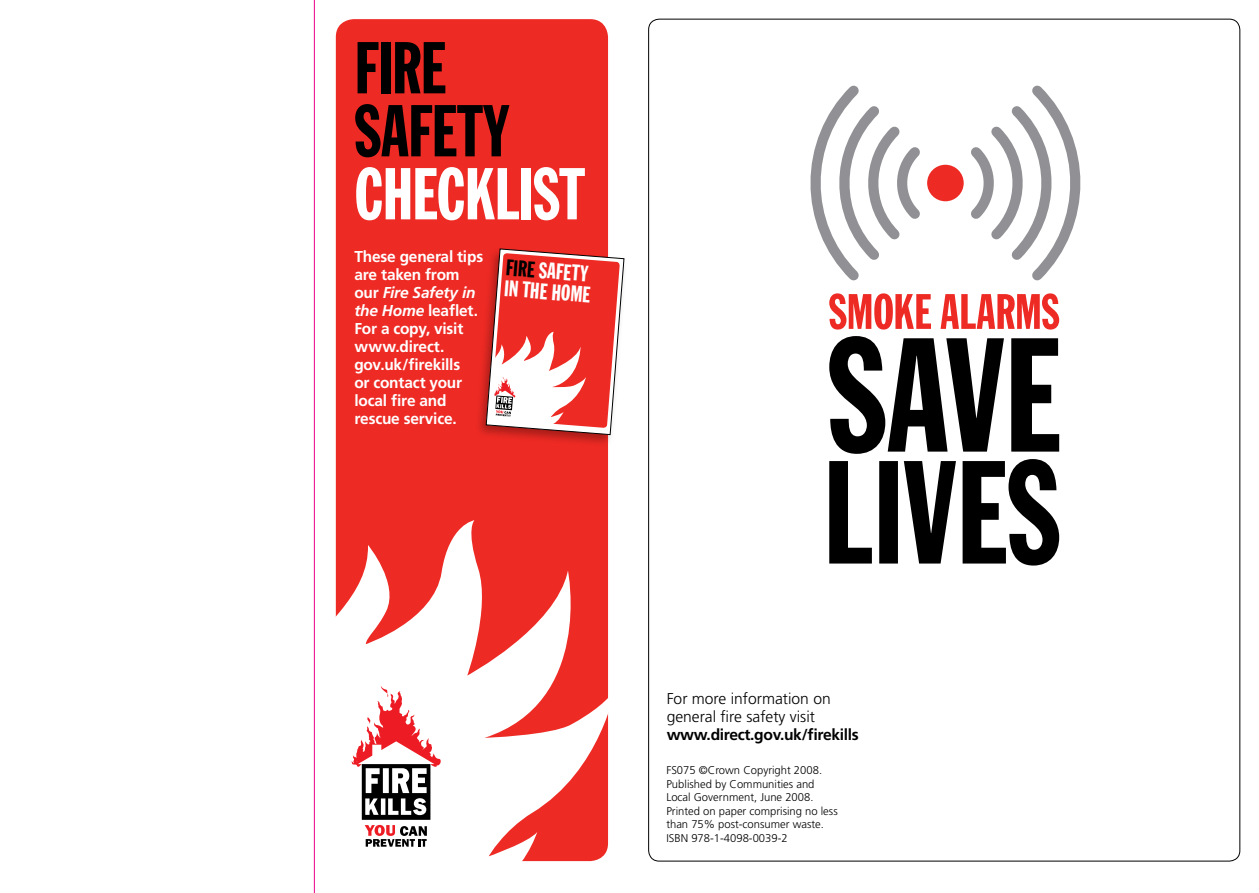
<style>
.page{position:relative;width:1259px;height:893px;background:#fff}
.page>*{position:absolute;margin:0;border:0;box-sizing:border-box;transform-origin:0 0}
.t1{font:72px/63px "Franklin Gothic Extra Cond";letter-spacing:-.005em;color:#000}
.t2{font:72px "Franklin Gothic Extra Cond";letter-spacing:-.015em;color:#fff}
.t3{font:22.2px/20.9px "Franklin Gothic Extra Cond";color:#fff}
.t4{font:700 15.75px/18px "Frutiger";letter-spacing:-.01em;color:#fff}
.t5{font:300 15.6px/18px "Frutiger";color:#000}
.t6{font:700 15.6px "Frutiger";letter-spacing:-.02em;color:#000}
.t7{font:300 11.25px/13.5px "Frutiger";color:#000}
.s1{font-style:italic}
.s2{color:#000}
</style>
<div class="page">
<svg style="left:829px;top:336px;width:230px;height:230px"></svg>
<svg style="left:829px;top:293px;width:42px;height:37px"></svg>
<div style="left:874px;top:293px;width:19px;height:37px;background:#ee2a24;border-radius:50%"></div>
<svg style="left:881px;top:299px;width:5px;height:25px"></svg>
<svg style="left:895px;top:294px;width:36px;height:35px"></svg>
<svg style="left:940px;top:293px;width:119px;height:37px"></svg>
<svg style="left:810px;top:85px;width:271px;height:196px"></svg>
<div style="left:336px;top:19px;width:272px;height:842px;background:#ee2a24;border-radius:18px"></div>
<svg style="left:313px;top:520px;width:296px;height:373px;fill:#fff"></svg>
<svg style="left:351px;top:686px;width:90px;height:161px;background:#cbabad"></svg>
<div style="left:474px;top:246px;width:160px;height:209px;background:#000;opacity:.3"></div>
<svg style="left:486px;top:249px;width:138px;height:186px"></svg>
<hr style="left:314px;top:0;width:1px;height:893px;background:#ec008c">
<h1 class="t1" style="left:354px;top:39px;width:155px">FIRE<br>SAFETY</h1>
<h1 class="t2" style="left:354px;top:156px;width:231px">CHECKLIST</h1>
<h3 class="t4" style="left:354px;top:248px;width:130px">These general tips are taken from our <span class="s1">Fire Safety in the Home</span> leaflet.<br>For a copy, visit www.direct. gov.uk/firekills<br>or contact your local fire and rescue service.</h3>
<h2 class="t3" style="left:507px;top:257px;width:88px;rotate:5deg"><span class="s2">FIRE</span> SAFETY<br>IN THE HOME</h2>
<h3 class="t5" style="left:666px;top:690px;width:165px">For more information on general fire safety visit</h3>
<h3 class="t6" style="left:666px;top:726px;width:194px">www.direct.gov.uk/firekills</h3>
<p class="t7" style="left:666px;top:764px;width:173px">FS075 ©Crown Copyright 2008.<br>Published by Communities and<br>Local Government, June 2008.<br>Printed on paper comprising no less than 75% post-consumer waste.<br>ISBN 978-1-4098-0039-2</p>
</div>
